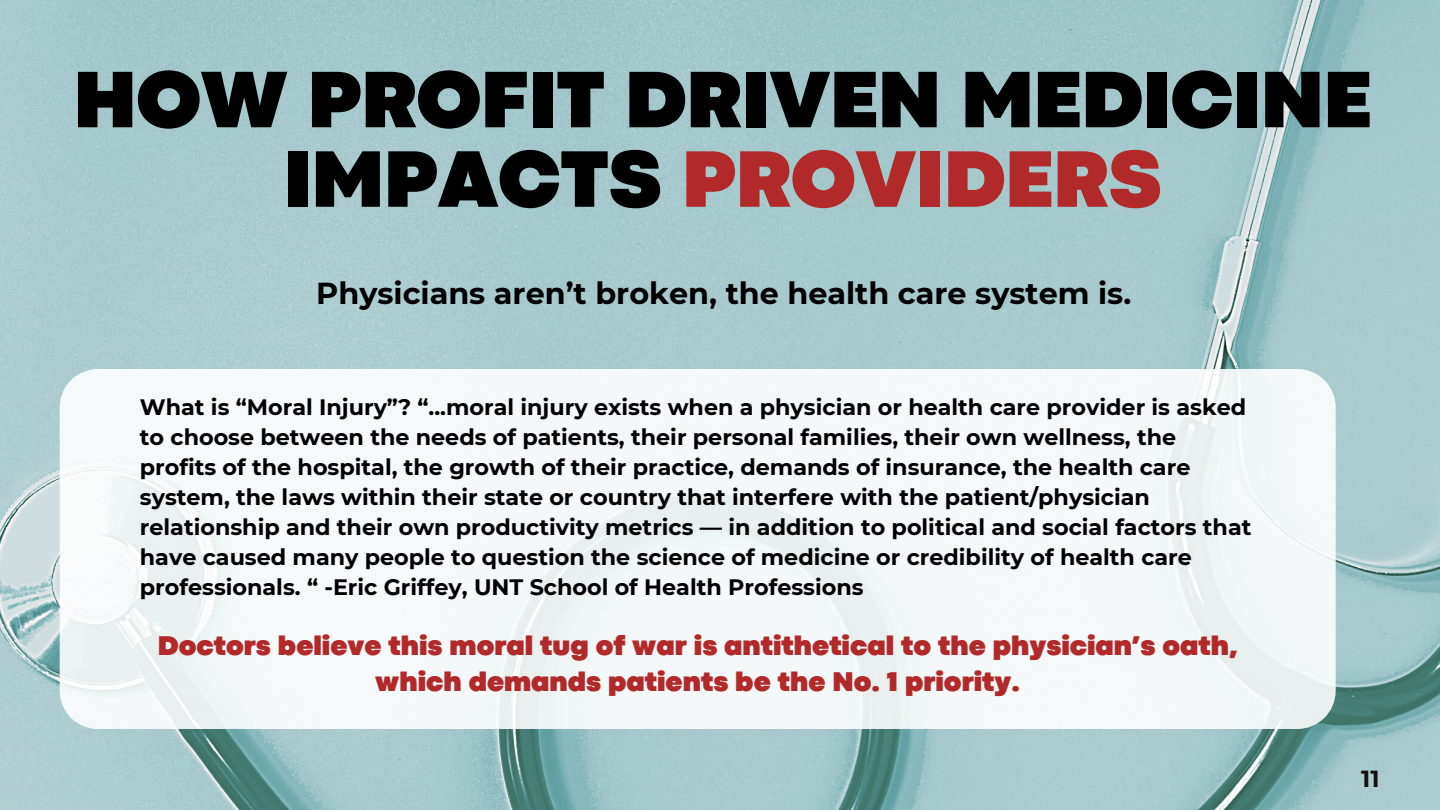
<style>
.page{position:relative;width:1440px;height:810px;background:#fff}
.page>*{position:absolute;margin:0;border:0;box-sizing:border-box;transform-origin:0 0}
.t1{font:900 83.5px/79.5px "Codec Pro";color:#000;text-align:center}
.t2{font:700 30.3px "Montserrat";color:#000}
.t3{font:900 28.3px/36.8px "Codec Pro";color:#b22929;text-align:center}
.t4{font:700 23.3px "Montserrat";color:#100f0d}
.t5{font:700 22.3px/30px "Montserrat";color:#000}
.s1{color:#b22929}
</style>
<div class="page">
<img style="left:0;top:0;width:1440px;height:810px">
<svg style="left:60px;top:369px;width:1276px;height:360px;fill:#f4f8f9"></svg>
<p class="t1" style="left:74px;top:66px;width:1299px">HOW PROFIT DRIVEN MEDICINE<br>IMPACTS <span class="s1">PROVIDERS</span></p>
<p class="t2" style="left:316px;top:275px;width:816px">Physicians aren’t broken, the health care system is.</p>
<p class="t5" style="left:140px;top:392px;width:1113px">What is “Moral Injury”? “...moral injury exists when a physician or health care provider is asked to choose between the needs of patients, their personal families, their own wellness, the profits of the hospital, the growth of their practice, demands of insurance, the health care system, the laws within their state or country that interfere with the patient/physician relationship and their own productivity metrics — in addition to political and social factors that have caused many people to question the science of medicine or credibility of health care professionals. “ -Eric Griffey, UNT School of Health Professions</p>
<p class="t3" style="left:158px;top:629px;width:1081px">Doctors believe this moral tug of war is antithetical to the physician’s oath, which demands patients be the No. 1 priority.</p>
<p class="t4" style="left:1361px;top:764px;width:20px">11</p>
</div>
